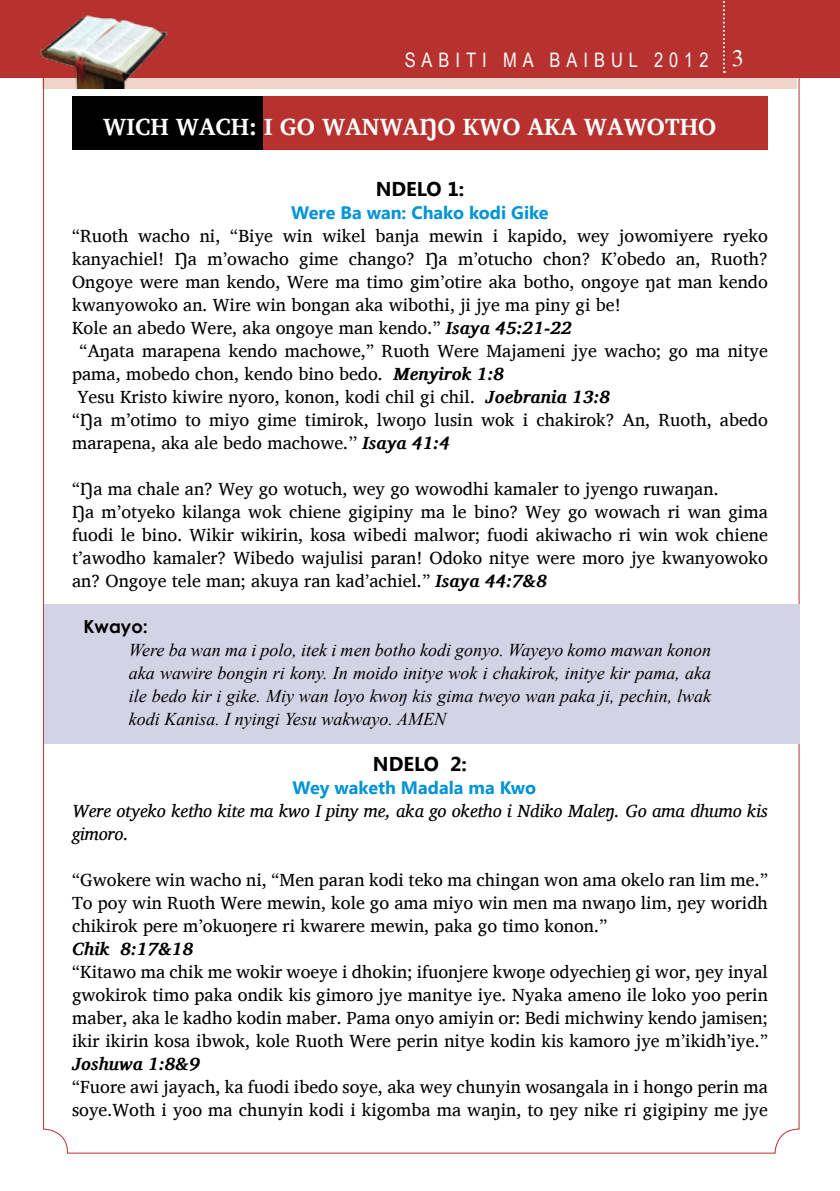
<style>
.page{position:relative;width:840px;height:1191px;background:#fff}
.page>*{position:absolute;margin:0;border:0;box-sizing:border-box;transform-origin:0 0}
.t1{font:700 24px "Charis SIL";color:#fff}
.t2{font:20px "Arial Narrow";letter-spacing:.3em;color:#fff}
.t3{font:700 20px "Segoe UI";color:#000}
.t4{font:18px/23px "Charis SIL";color:#000}
.t5{font:italic 18px/23px "Times New Roman";color:#000;text-align:justify}
.t6{font:italic 18px/23px "Charis SIL";color:#000}
.t7{font:700 18px "Segoe UI";color:#0093d8}
.t8{font:italic 700 18px "Charis SIL";color:#000}
.t9{font:700 18px "Century Gothic";color:#000}
.s1{font-family:"Times";font-size:24px}
.s2{font-weight:700;font-style:italic}
</style>
<div class="page">
<div style="left:43px;top:74px;width:753px;height:15px;background:#eed4c9"></div>
<div style="left:0;top:0;width:839px;height:77px;background:#b7322f"></div>
<svg style="left:723px;top:1px;width:1px;height:72px"></svg>
<div style="left:44px;top:604px;width:755px;height:139px;background:#d4d3e6"></div>
<div style="left:72px;top:96px;width:695px;height:53px;background:#b7322f"></div>
<div style="left:72px;top:96px;width:190px;height:53px;background:#000"></div>
<img style="left:37px;top:14px;width:132px;height:74px">
<p class="t2" style="left:404px;top:45px;width:340px">SABITI MA BAIBUL 2012 <span class="s1">3</span></p>
<h1 class="t1" style="left:103px;top:113px;width:614px">WICH WACH: I GO WANWAŊO KWO AKA WAWOTHO</h1>
<p class="t3" style="left:375px;top:174px;width:90px">NDELO 1:</p>
<p class="t7" style="left:291px;top:199px;width:259px">Were Ba wan: Chako kodi Gike</p>
<p class="t4" style="left:72px;top:224px;width:697px">“Ruoth wacho ni, “Biye win wikel banja mewin i kapido, wey jowomiyere ryeko</p>
<p class="t4" style="left:72px;top:247px;width:697px">kanyachiel! Ŋa m’owacho gime chango? Ŋa m’otucho chon? K’obedo an, Ruoth?</p>
<p class="t4" style="left:72px;top:270px;width:697px">Ongoye were man kendo, Were ma timo gim’otire aka botho, ongoye ŋat man kendo</p>
<p class="t4" style="left:72px;top:293px;width:550px">kwanyowoko an. Wire win bongan aka wibothi, ji jye ma piny gi be!</p>
<p class="t4" style="left:72px;top:316px;width:501px">Kole an abedo Were, aka ongoye man kendo.” <span class="s2">Isaya 45:21-22</span></p>
<p class="t4" style="left:80px;top:339px;width:689px">“Aŋata marapena kendo machowe,” Ruoth Were Majameni jye wacho; go ma nitye</p>
<p class="t4" style="left:72px;top:362px;width:433px">pama, mobedo chon, kendo bino bedo. <span class="s2">Menyirok 1:8</span></p>
<p class="t4" style="left:77px;top:385px;width:534px">Yesu Kristo kiwire nyoro, konon, kodi chil gi chil. <span class="s2">Joebrania 13:8</span></p>
<p class="t4" style="left:72px;top:408px;width:697px">“Ŋa m’otimo to miyo gime timirok, lwoŋo lusin wok i chakirok? An, Ruoth, abedo</p>
<p class="t4" style="left:72px;top:431px;width:379px">marapena, aka ale bedo machowe.’’ <span class="s2">Isaya 41:4</span></p>
<p class="t4" style="left:72px;top:477px;width:697px">“Ŋa ma chale an? Wey go wotuch, wey go wowodhi kamaler to jyengo ruwaŋan.<br>Ŋa m’otyeko kilanga wok chiene gigipiny ma le bino? Wey go wowach ri wan gima fuodi le bino. Wikir wikirin, kosa wibedi malwor; fuodi akiwacho ri win wok chiene t’awodho kamaler? Wibedo wajulisi paran! Odoko nitye were moro jye kwanyowoko an? Ongoye tele man; akuya ran kad’achiel.” <span class="s2">Isaya 44:7&amp;8</span></p>
<p class="t9" style="left:83px;top:612px;width:66px">Kwayo:</p>
<p class="t5" style="left:129px;top:638px;width:583px">Were ba wan ma i polo, itek i men botho kodi gonyo. Wayeyo komo mawan konon aka wawire bongin ri kony. In moido initye wok i chakirok, initye kir pama, aka ile bedo kir i gike. Miy wan loyo kwoŋ kis gima tweyo wan paka ji, pechin, lwak kodi Kanisa. I nyingi Yesu wakwayo. AMEN</p>
<p class="t3" style="left:373px;top:749px;width:96px">NDELO 2:</p>
<p class="t7" style="left:292px;top:774px;width:245px">Wey waketh Madala ma Kwo</p>
<p class="t6" style="left:72px;top:799px;width:696px">Were otyeko ketho kite ma kwo I piny me, aka go oketho i Ndiko Maleŋ. Go ama dhumo kis gimoro.</p>
<p class="t4" style="left:72px;top:868px;width:697px;text-align:justify">“Gwokere win wacho ni, “Men paran kodi teko ma chingan won ama okelo ran lim me.” To poy win Ruoth Were mewin, kole go ama miyo win men ma nwaŋo lim, ŋey woridh chikirok pere m’okuoŋere ri kwarere mewin, paka go timo konon.”</p>
<p class="t8" style="left:72px;top:938px;width:123px">Chik 8:17&amp;18</p>
<p class="t4" style="left:72px;top:960px;width:697px;text-align:justify">“Kitawo ma chik me wokir woeye i dhokin; ifuonjere kwoŋe odyechieŋ gi wor, ŋey inyal gwokirok timo paka ondik kis gimoro jye manitye iye. Nyaka ameno ile loko yoo perin maber, aka le kadho kodin maber. Pama onyo amiyin or: Bedi michwiny kendo jamisen; ikir ikirin kosa ibwok, kole Ruoth Were perin nitye kodin kis kamoro jye m’ikidh’iye.”</p>
<p class="t8" style="left:72px;top:1053px;width:129px">Joshuwa 1:8&amp;9</p>
<p class="t4" style="left:72px;top:1075px;width:697px">“Fuore awi jayach, ka fuodi ibedo soye, aka wey chunyin wosangala in i hongo perin ma soye.Woth i yoo ma chunyin kodi i kigomba ma waŋin, to ŋey nike ri gigipiny me jye</p>
</div>
